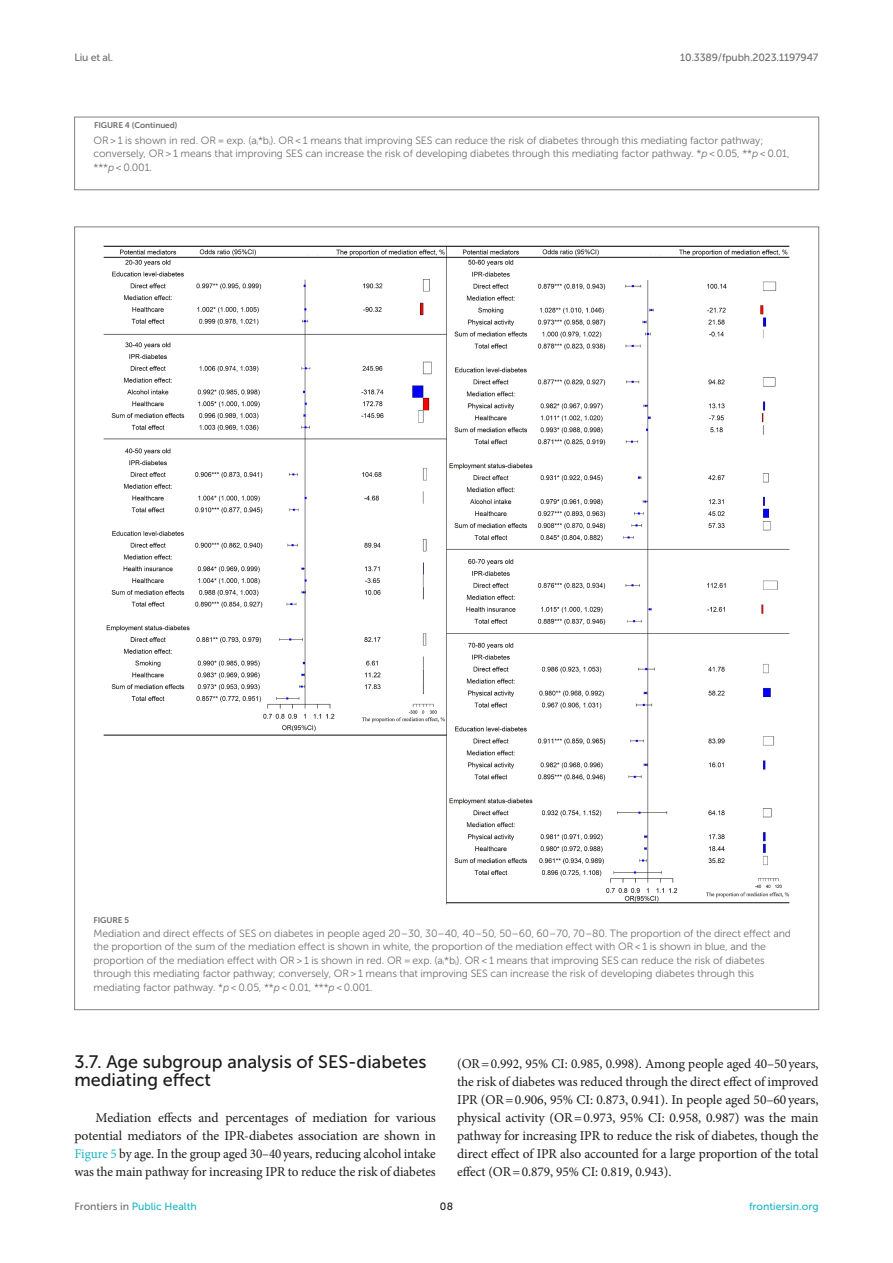
<style>
.page{position:relative;width:893px;height:1263px;background:#fff}
.page>*{position:absolute;margin:0;border:0;box-sizing:border-box;transform-origin:0 0}
.HEAD_2{font:18px/18px "Museo Sans 500";color:#1b1c1b}
.TEXT_FLUSH{font:13.5px/18px "Minion Pro";letter-spacing:-.005em;color:#1b1c1b;text-align:justify}
.FIG_LEG{font:10.5px/13.5px "Museo Sans 300";letter-spacing:-.01em;color:#706f70}
.t1{font:10.5px "Museo Sans 500";color:#1db5c3}
.t2{font:10.5px "Museo Sans 500";letter-spacing:-.015em;color:#706f70}
.t3{font:10.5px "Museo Sans 500";color:#1b1c1b}
.FIG_HD{font:8.25px "Museo Sans 700";letter-spacing:-.01em;color:#706f70}
.s1{font-style:italic}
.s2{color:#1db5c3}
.s3{color:#706f70}
</style>
<div class="page">
<div style="left:74px;top:117px;width:745px;height:73px;border:1px solid #808285"></div>
<img style="left:104px;top:246px;width:686px;height:658px">
<p class="t2" style="left:74px;top:51px;width:40px">Liu et al.</p>
<p class="t2" style="left:680px;top:51px;width:140px">10.3389/fpubh.2023.1197947</p>
<p class="FIG_HD" style="left:94px;top:120px;width:85px">FIGURE 4 (Continued)</p>
<p class="FIG_LEG" style="left:94px;top:134px;width:698px">OR &gt; 1 is shown in red. OR = exp. (a<sub>i</sub>*b<sub>i</sub>). OR &lt; 1 means that improving SES can reduce the risk of diabetes through this mediating factor pathway; conversely, OR &gt; 1 means that improving SES can increase the risk of developing diabetes through this mediating factor pathway. *<span class="s1">p</span> &lt; 0.05, **<span class="s1">p</span> &lt; 0.01, ***<span class="s1">p</span> &lt; 0.001.</p>
<p class="FIG_HD" style="left:94px;top:916px;width:37px">FIGURE 5</p>
<p class="FIG_LEG" style="left:94px;top:926px;width:699px">Mediation and direct effects of SES on diabetes in people aged 20–30, 30–40, 40–50, 50–60, 60–70, 70–80. The proportion of the direct effect and the proportion of the sum of the mediation effect is shown in white, the proportion of the mediation effect with OR &lt; 1 is shown in blue, and the proportion of the mediation effect with OR &gt; 1 is shown in red. OR = exp. (a<sub>i</sub>*b<sub>i</sub>). OR &lt; 1 means that improving SES can reduce the risk of diabetes through this mediating factor pathway; conversely, OR &gt; 1 means that improving SES can increase the risk of developing diabetes through this mediating factor pathway. *<span class="s1">p</span> &lt; 0.05, **<span class="s1">p</span> &lt; 0.01, ***<span class="s1">p</span> &lt; 0.001.</p>
<p class="HEAD_2" style="left:74px;top:1053px;width:354px">3.7. Age subgroup analysis of SES-diabetes mediating effect</p>
<p class="TEXT_FLUSH" style="left:74px;top:1109px;width:363px;text-indent:21px">Mediation effects and percentages of mediation for various potential mediators of the IPR-diabetes association are shown in <span class="s2">Figure 5</span> by age. In the group aged 30–40years, reducing alcohol intake was the main pathway for increasing IPR to reduce the risk of diabetes</p>
<p class="TEXT_FLUSH" style="left:457px;top:1055px;width:363px">(OR=0.992, 95% CI: 0.985, 0.998). Among people aged 40–50years, the risk of diabetes was reduced through the direct effect of improved IPR (OR=0.906, 95% CI: 0.873, 0.941). In people aged 50–60years, physical activity (OR=0.973, 95% CI: 0.958, 0.987) was the main pathway for increasing IPR to reduce the risk of diabetes, though the direct effect of IPR also accounted for a large proportion of the total effect (OR=0.879, 95% CI: 0.819, 0.943).</p>
<p class="t1" style="left:74px;top:1200px;width:124px"><span class="s3">Frontiers in</span> Public Health</p>
<p class="t3" style="left:440px;top:1200px;width:15px">08</p>
<p class="t1" style="left:749px;top:1200px;width:71px">frontiersin.org</p>
</div>
